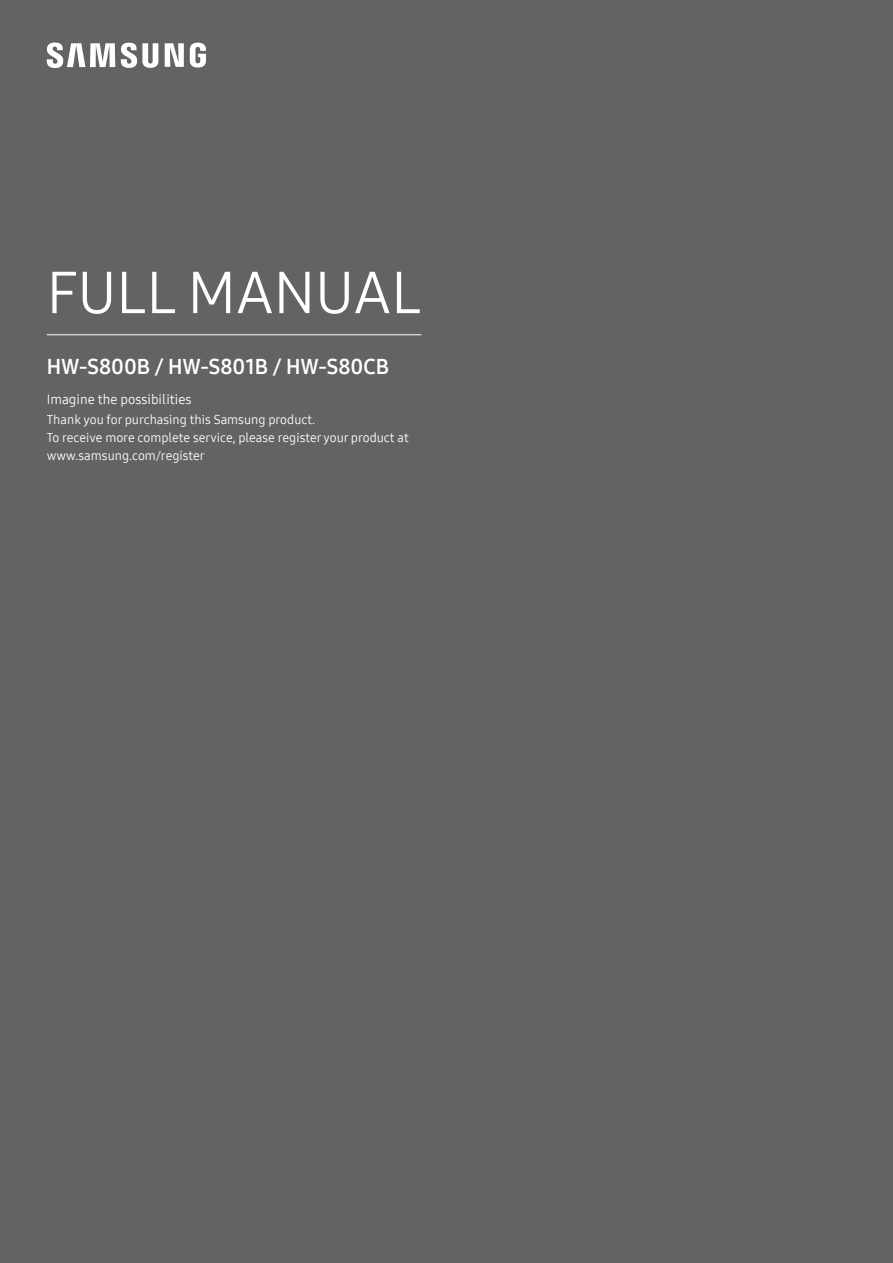
<style>
.page{position:relative;width:893px;height:1263px;background:#636366}
.page>*{position:absolute;margin:0;border:0;box-sizing:border-box;transform-origin:0 0}
.t1{font:58.5px "Samsung One 400";color:#fff}
.t2{font:21px "Samsung One 700";color:#fff}
.t3{font:13.5px "Samsung One 400";color:#fff}
.t4{font:12.75px/17.9px "Samsung One 400";color:#fff}
</style>
<div class="page">
<svg style="left:47px;top:43px;width:159px;height:25px"></svg>
<hr style="left:47px;top:334px;width:374px;height:1px;background:#fff">
<h1 class="t1" style="left:47px;top:253px;width:376px">FULL MANUAL</h1>
<h2 class="t2" style="left:47px;top:353px;width:344px">HW-S800B / HW-S801B / HW-S80CB</h2>
<p class="t3" style="left:47px;top:390px;width:146px">Imagine the possibilities</p>
<p class="t4" style="left:47px;top:410px;width:364px">Thank you for purchasing this Samsung product.<br>To receive more complete service, please register your product at www.samsung.com/register</p>
</div>
